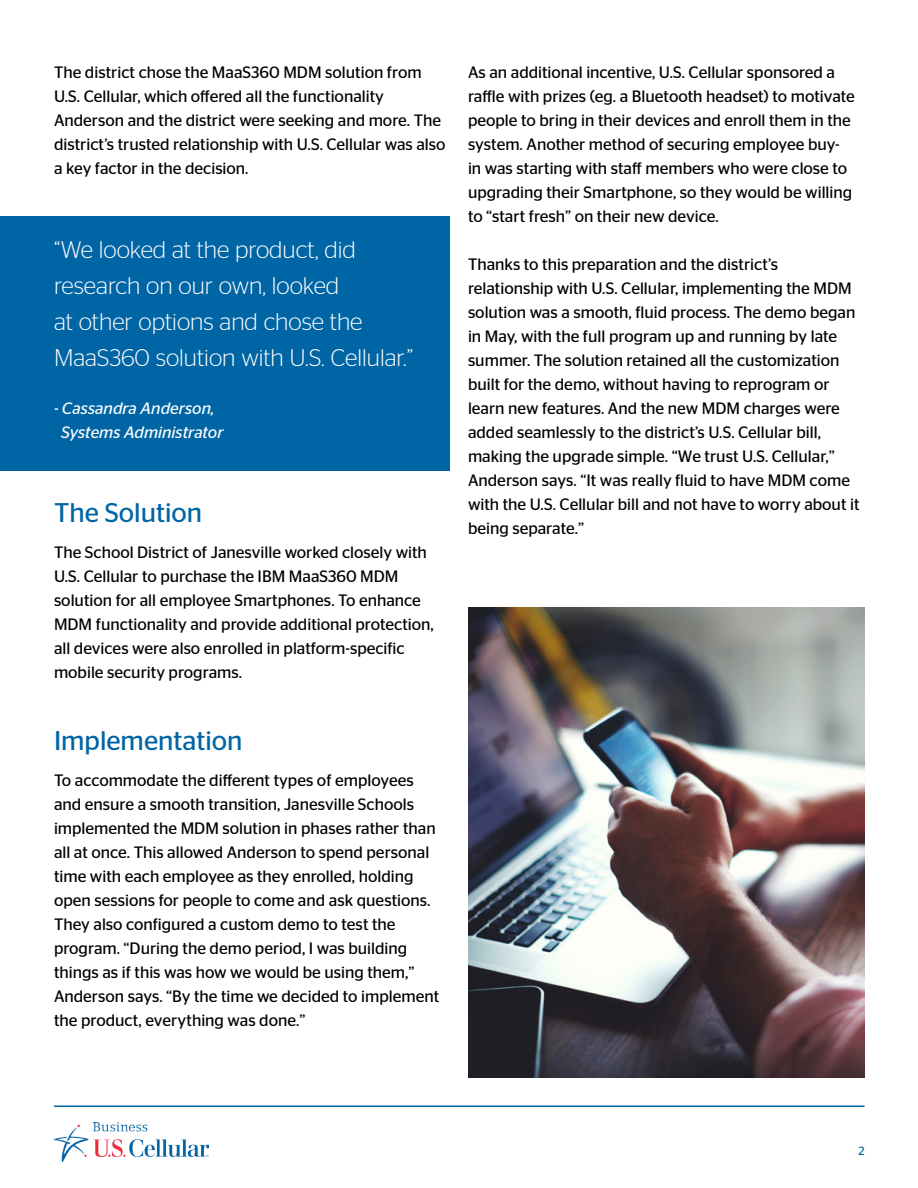
<style>
.page{position:relative;width:918px;height:1188px;background:#fff}
.page>*{position:absolute;margin:0;border:0;box-sizing:border-box;transform-origin:0 0}
.t1{font:27px "Stag Sans";color:#0065a4}
.t2{font:300 24px/36px "Stag Sans";color:#fff}
.t3{font:16.5px/24px "Stag Sans";color:#000}
.t4{font:italic 16.5px/24px "Stag Sans";color:#fff;text-align:center}
.t5{font:12px "Stag Sans";color:#0065a4}
</style>
<div class="page">
<hr style="left:54px;top:1106px;width:811px;height:1px;background:#0065a4">
<img style="left:54px;top:1123px;width:154px;height:39px">
<div style="left:0;top:216px;width:450px;height:254px;background:#0065a4"></div>
<img style="left:468px;top:608px;width:397px;height:470px">
<p class="t3" style="left:54px;top:60px;width:393px">The district chose the MaaS360 MDM solution from U.S. Cellular, which offered all the functionality Anderson and the district were seeking and more. The district’s trusted relationship with U.S. Cellular was also a key factor in the decision.</p>
<h2 class="t2" style="left:54px;top:231px;width:361px">“We looked at the product, did research on our own, looked<br>at other options and chose the<br>MaaS360 solution with U.S. Cellular.”</h2>
<p class="t4" style="left:54px;top:396px;width:171px">- Cassandra Anderson,<br>Systems Administrator</p>
<h1 class="t1" style="left:54px;top:497px;width:150px">The Solution</h1>
<p class="t3" style="left:54px;top:540px;width:381px">The School District of Janesville worked closely with U.S. Cellular to purchase the IBM MaaS360 MDM solution for all employee Smartphones. To enhance MDM functionality and provide additional protection, all devices were also enrolled in platform-specific mobile security programs.</p>
<h1 class="t1" style="left:54px;top:725px;width:190px">Implementation</h1>
<p class="t3" style="left:54px;top:768px;width:387px">To accommodate the different types of employees and ensure a smooth transition, Janesville Schools implemented the MDM solution in phases rather than all at once. This allowed Anderson to spend personal time with each employee as they enrolled, holding open sessions for people to come and ask questions.<br>They also configured a custom demo to test the program. “During the demo period, I was building things as if this was how we would be using them,” Anderson says. “By the time we decided to implement the product, everything was done.”</p>
<p class="t3" style="left:468px;top:60px;width:388px">As an additional incentive, U.S. Cellular sponsored a raffle with prizes (eg. a Bluetooth headset) to motivate people to bring in their devices and enroll them in the system. Another method of securing employee buy&shy;in was starting with staff members who were close to upgrading their Smartphone, so they would be willing to “start fresh” on their new device.</p>
<p class="t3" style="left:468px;top:252px;width:393px">Thanks to this preparation and the district’s relationship with U.S. Cellular, implementing the MDM solution was a smooth, fluid process. The demo began in May, with the full program up and running by late summer. The solution retained all the customization built for the demo, without having to reprogram or learn new features. And the new MDM charges were added seamlessly to the district’s U.S. Cellular bill, making the upgrade simple. “We trust U.S. Cellular,” Anderson says. “It was really fluid to have MDM come with the U.S. Cellular bill and not have to worry about it being separate.”</p>
<p class="t5" style="left:858px;top:1144px;width:8px">2</p>
</div>
